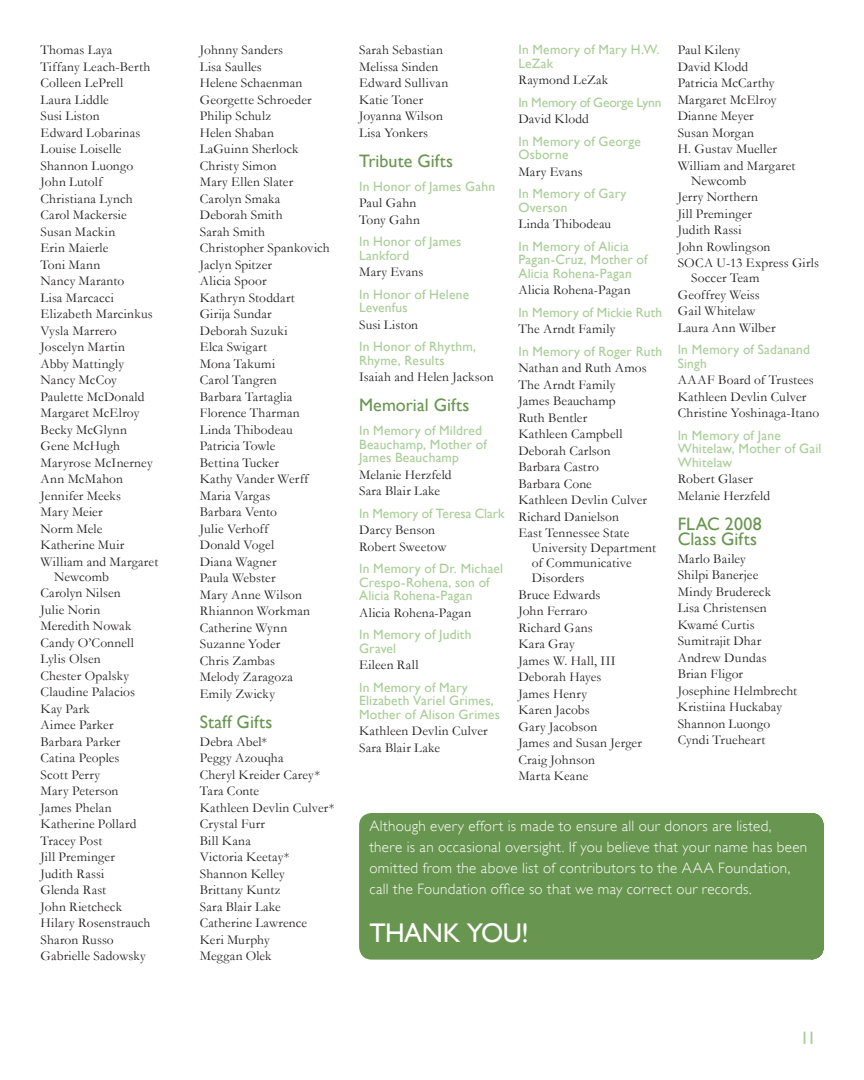
<style>
.page{position:relative;width:864px;height:1080px;background:#fff}
.page>*{position:absolute;margin:0;border:0;box-sizing:border-box;transform-origin:0 0}
.t1{font:27px "Gill Sans";letter-spacing:-.015em;color:#fff}
.t2{font:18px/15px "Gill Sans";letter-spacing:.005em;color:#68954f}
.t3{font:18px "Gill Sans";color:#a8cd96}
.t4{font:300 15px/21px "Gill Sans";letter-spacing:.02em;color:#fff}
.t5{font:13.5px/16.5px "Garamond";letter-spacing:.015em;color:#221f1f}
.t6{font:13.5px/13.5px "Gill Sans";letter-spacing:.015em;color:#a8cd96}
.t7{font:13.5px "Gill Sans";letter-spacing:-.005em;color:#a8cd96}
.t8{font:13.5px "Gill Sans";letter-spacing:-.015em;color:#a8cd96}
</style>
<div class="page">
<div style="left:359px;top:813px;width:465px;height:147px;background:#68954f"></div>
<p class="t5" style="left:40px;top:43px;width:119px">Thomas Laya<br>Tiffany Leach-Berth<br>Colleen LePrell<br>Laura Liddle<br>Susi Liston<br>Edward Lobarinas<br>Louise Loiselle<br>Shannon Luongo<br>John Lutolf<br>Christiana Lynch<br>Carol Mackersie<br>Susan Mackin<br>Erin Maierle<br>Toni Mann<br>Nancy Maranto<br>Lisa Marcacci<br>Elizabeth Marcinkus<br>Vysla Marrero<br>Joscelyn Martin<br>Abby Mattingly<br>Nancy McCoy<br>Paulette McDonald<br>Margaret McElroy<br>Becky McGlynn<br>Gene McHugh<br>Maryrose McInerney<br>Ann McMahon<br>Jennifer Meeks<br>Mary Meier<br>Norm Mele<br>Katherine Muir<br>William and Margaret</p>
<p class="t5" style="left:40px;top:570px;width:111px;text-indent:14px">Newcomb<br>Carolyn Nilsen<br>Julie Norin<br>Meredith Nowak<br>Candy O’Connell<br>Lylis Olsen<br>Chester Opalsky<br>Claudine Palacios<br>Kay Park<br>Aimee Parker<br>Barbara Parker<br>Catina Peoples<br>Scott Perry<br>Mary Peterson<br>James Phelan<br>Katherine Pollard<br>Tracey Post<br>Jill Preminger<br>Judith Rassi<br>Glenda Rast<br>John Rietcheck<br>Hilary Rosenstrauch<br>Sharon Russo<br>Gabrielle Sadowsky</p>
<p class="t5" style="left:200px;top:43px;width:132px">Johnny Sanders<br>Lisa Saulles<br>Helene Schaenman<br>Georgette Schroeder<br>Philip Schulz<br>Helen Shaban<br>LaGuinn Sherlock<br>Christy Simon<br>Mary Ellen Slater<br>Carolyn Smaka<br>Deborah Smith<br>Sarah Smith<br>Christopher Spankovich<br>Jaclyn Spitzer<br>Alicia Spoor<br>Kathryn Stoddart<br>Girija Sundar<br>Deborah Suzuki<br>Elca Swigart<br>Mona Takumi<br>Carol Tangren<br>Barbara Tartaglia<br>Florence Tharman<br>Linda Thibodeau<br>Patricia Towle<br>Bettina Tucker<br>Kathy Vander Werff<br>Maria Vargas<br>Barbara Vento<br>Julie Verhoff<br>Donald Vogel<br>Diana Wagner<br>Paula Webster<br>Mary Anne Wilson<br>Rhiannon Workman<br>Catherine Wynn<br>Suzanne Yoder<br>Chris Zambas<br>Melody Zaragoza<br>Emily Zwicky</p>
<h2 class="t2" style="left:200px;top:715px;width:74px">Staff Gifts</h2>
<p class="t5" style="left:200px;top:735px;width:136px">Debra Abel*<br>Peggy Azouqha<br>Cheryl Kreider Carey*<br>Tara Conte<br>Kathleen Devlin Culver*<br>Crystal Furr<br>Bill Kana<br>Victoria Keetay*<br>Shannon Kelley<br>Brittany Kuntz<br>Sara Blair Lake<br>Catherine Lawrence<br>Keri Murphy<br>Meggan Olek</p>
<p class="t5" style="left:359px;top:43px;width:91px">Sarah Sebastian<br>Melissa Sinden<br>Edward Sullivan<br>Katie Toner<br>Joyanna Wilson<br>Lisa Yonkers</p>
<h2 class="t2" style="left:359px;top:154px;width:96px">Tribute Gifts</h2>
<p class="t6" style="left:359px;top:180px;width:137px">In Honor of James Gahn</p>
<p class="t5" style="left:359px;top:196px;width:62px">Paul Gahn<br>Tony Gahn</p>
<p class="t6" style="left:359px;top:236px;width:104px">In Honor of James<br>Lankford</p>
<p class="t5" style="left:359px;top:265px;width:66px">Mary Evans</p>
<p class="t6" style="left:359px;top:288px;width:112px">In Honor of Helene<br>Levenfus</p>
<p class="t5" style="left:359px;top:318px;width:61px">Susi Liston</p>
<p class="t6" style="left:359px;top:341px;width:119px">In Honor of Rhythm,<br>Rhyme, Results</p>
<p class="t5" style="left:359px;top:370px;width:136px">Isaiah and Helen Jackson</p>
<h2 class="t2" style="left:359px;top:399px;width:112px">Memorial Gifts</h2>
<p class="t6" style="left:359px;top:425px;width:129px">In Memory of Mildred<br>Beauchamp, Mother of<br>James Beauchamp</p>
<p class="t5" style="left:359px;top:468px;width:94px">Melanie Herzfeld<br>Sara Blair Lake</p>
<p class="t7" style="left:359px;top:507px;width:147px">In Memory of Teresa Clark</p>
<p class="t5" style="left:359px;top:523px;width:89px">Darcy Benson<br>Robert Sweetow</p>
<p class="t6" style="left:359px;top:563px;width:146px">In Memory of Dr. Michael<br>Crespo-Rohena, son of<br>Alicia Rohena-Pagan</p>
<p class="t5" style="left:359px;top:606px;width:114px">Alicia Rohena-Pagan</p>
<p class="t6" style="left:359px;top:629px;width:114px">In Memory of Judith<br>Gravel</p>
<p class="t5" style="left:359px;top:658px;width:61px">Eileen Rall</p>
<p class="t6" style="left:359px;top:681px;width:142px">In Memory of Mary<br>Elizabeth Variel Grimes,<br>Mother of Alison Grimes</p>
<p class="t5" style="left:359px;top:724px;width:130px">Kathleen Devlin Culver<br>Sara Blair Lake</p>
<p class="t6" style="left:518px;top:44px;width:143px">In Memory of Mary H.W.<br>LeZak</p>
<p class="t5" style="left:518px;top:73px;width:91px">Raymond LeZak</p>
<p class="t8" style="left:518px;top:96px;width:145px">In Memory of George Lynn</p>
<p class="t5" style="left:518px;top:112px;width:72px">David Klodd</p>
<p class="t6" style="left:518px;top:135px;width:124px">In Memory of George<br>Osborne</p>
<p class="t5" style="left:518px;top:165px;width:66px">Mary Evans</p>
<p class="t6" style="left:518px;top:188px;width:110px">In Memory of Gary<br>Overson</p>
<p class="t5" style="left:518px;top:217px;width:94px">Linda Thibodeau</p>
<p class="t6" style="left:518px;top:240px;width:131px">In Memory of Alicia<br>Pagan-Cruz, Mother of<br>Alicia Rohena-Pagan</p>
<p class="t5" style="left:518px;top:283px;width:114px">Alicia Rohena-Pagan</p>
<p class="t6" style="left:518px;top:306px;width:145px">In Memory of Mickie Ruth</p>
<p class="t5" style="left:518px;top:322px;width:98px">The Arndt Family</p>
<p class="t6" style="left:518px;top:345px;width:145px">In Memory of Roger Ruth</p>
<p class="t5" style="left:518px;top:361px;width:130px">Nathan and Ruth Amos<br>The Arndt Family<br>James Beauchamp<br>Ruth Bentler<br>Kathleen Campbell<br>Deborah Carlson<br>Barbara Castro<br>Barbara Cone<br>Kathleen Devlin Culver<br>Richard Danielson<br>East Tennessee State</p>
<p class="t5" style="left:532px;top:542px;width:126px;line-height:15px">University Department of Communicative<br>Disorders</p>
<p class="t5" style="left:518px;top:588px;width:125px">Bruce Edwards<br>John Ferraro<br>Richard Gans<br>Kara Gray<br>James W. Hall, III<br>Deborah Hayes<br>James Henry<br>Karen Jacobs<br>Gary Jacobson<br>James and Susan Jerger<br>Craig Johnson<br>Marta Keane</p>
<p class="t5" style="left:678px;top:43px;width:119px">Paul Kileny<br>David Klodd<br>Patricia McCarthy<br>Margaret McElroy<br>Dianne Meyer<br>Susan Morgan<br>H. Gustav Mueller<br>William and Margaret</p>
<p class="t5" style="left:678px;top:174px;width:143px;text-indent:14px">Newcomb<br>Jerry Northern<br>Jill Preminger<br>Judith Rassi<br>John Rowlingson<br>SOCA U-13 Express Girls</p>
<p class="t5" style="left:678px;top:271px;width:99px;text-indent:14px">Soccer Team<br>Geoffrey Weiss<br>Gail Whitelaw<br>Laura Ann Wilber</p>
<p class="t6" style="left:678px;top:344px;width:134px">In Memory of Sadanand<br>Singh</p>
<p class="t5" style="left:678px;top:373px;width:143px">AAAF Board of Trustees<br>Kathleen Devlin Culver<br>Christine Yoshinaga-Itano</p>
<p class="t6" style="left:678px;top:429px;width:145px">In Memory of Jane<br>Whitelaw, Mother of Gail<br>Whitelaw</p>
<p class="t5" style="left:678px;top:472px;width:94px">Robert Glaser<br>Melanie Herzfeld</p>
<h2 class="t2" style="left:678px;top:517px;width:86px">FLAC 2008<br>Class Gifts</h2>
<p class="t5" style="left:678px;top:552px;width:121px">Marlo Bailey<br>Shilpi Banerjee<br>Mindy Brudereck<br>Lisa Christensen<br>Kwamé Curtis<br>Sumitrajit Dhar<br>Andrew Dundas<br>Brian Fligor<br>Josephine Helmbrecht<br>Kristiina Huckabay<br>Shannon Luongo<br>Cyndi Trueheart</p>
<p class="t4" style="left:369px;top:815px;width:439px">Although every effort is made to ensure all our donors are listed, there is an occasional oversight. If you believe that your name has been omitted from the above list of contributors to the AAA Foundation, call the Foundation office so that we may correct our records.</p>
<h1 class="t1" style="left:369px;top:917px;width:161px">THANK YOU!</h1>
<h2 class="t3" style="left:800px;top:1030px;width:17px">11</h2>
</div>
